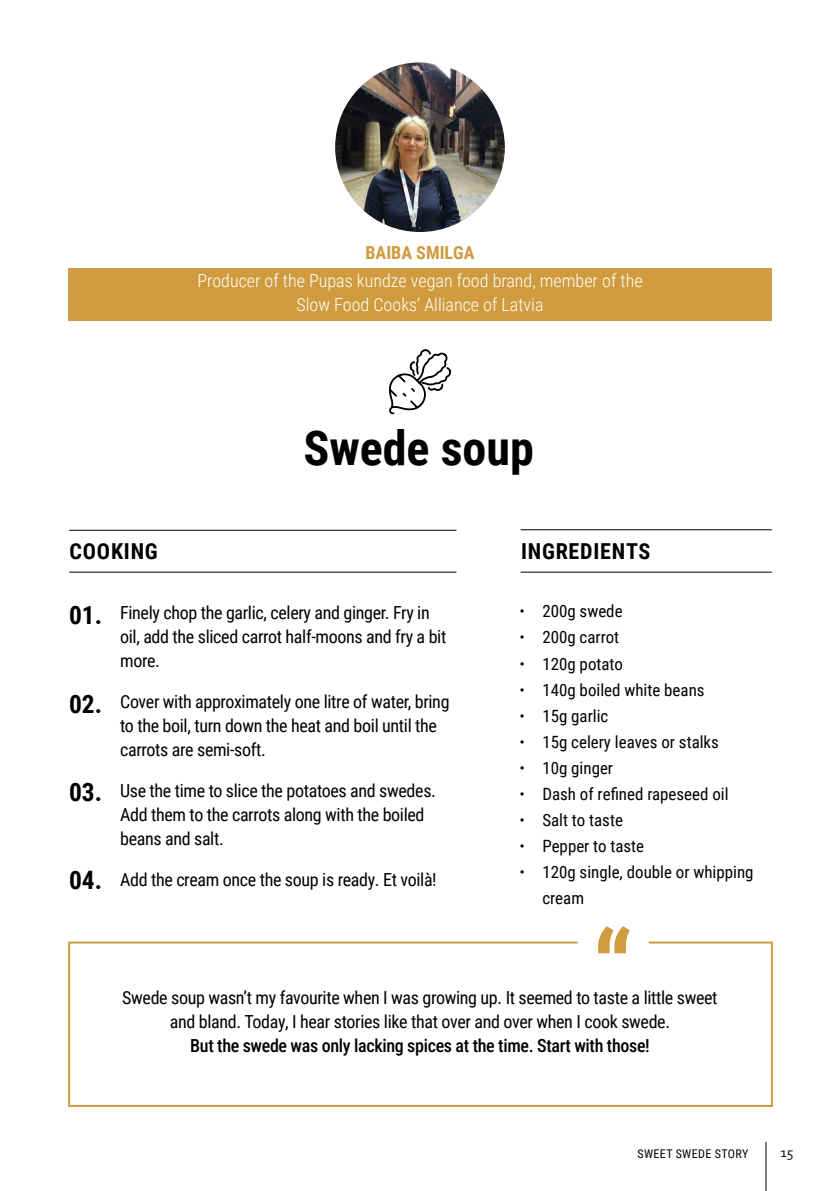
<style>
.page{position:relative;width:840px;height:1191px;background:#fff}
.page>*{position:absolute;margin:0;border:0;box-sizing:border-box;transform-origin:0 0}
.t1{font:700 106px "Roboto Condensed";color:#cf9b3e}
.t2{font:700 48px "Roboto Condensed";color:#000}
.t3{font:700 25.4px "Roboto Condensed";color:#000}
.t4{font:700 22px "Roboto Condensed";letter-spacing:.035em;color:#000}
.t5{font:18px/24px "Roboto Condensed";letter-spacing:-.02em;color:#000}
.t6{font:300 18px/24px "Roboto Condensed";color:#fff;text-align:center}
.t7{font:500 18px "Roboto Condensed";letter-spacing:-.02em;color:#000}
.t8{font:700 18px "Roboto Condensed";color:#cf9b3e}
.t9{font:17px/26px "Roboto Condensed";color:#000}
.t10{font:14px "Corbel";color:#000}
.t11{font:12px "Roboto Condensed";letter-spacing:.035em;color:#000}
.s1{font-weight:300}
</style>
<div class="page">
<hr style="left:765px;top:1142px;width:1px;height:49px;background:#000101">
<div style="left:68px;top:267px;width:703px;height:53px;background:#cf9b3e"></div>
<img style="left:335px;top:62px;width:169px;height:170px;border-radius:85px">
<hr style="left:69px;top:572px;width:387px;height:1px;background:#000">
<hr style="left:69px;top:530px;width:387px;height:1px;background:#000">
<hr style="left:520px;top:572px;width:251px;height:1px;background:#000">
<hr style="left:520px;top:529px;width:251px;height:1px;background:#000">
<svg style="left:389px;top:349px;width:62px;height:66px"></svg>
<svg style="left:68px;top:941px;width:705px;height:166px"></svg>
<p class="t8" style="left:365px;top:240px;width:110px">BAIBA SMILGA</p>
<p class="t6" style="left:197px;top:268px;width:446px">Producer of the Pupas kundze vegan food brand, member of the<br>Slow Food Cooks’ Alliance of Latvia</p>
<h2 class="t2" style="left:303px;top:414px;width:232px">Swede soup</h2>
<p class="t4" style="left:69px;top:535px;width:90px">COOKING</p>
<p class="t4" style="left:520px;top:535px;width:131px">INGREDIENTS</p>
<h3 class="t3" style="left:69px;top:597px;width:35px">01.</h3>
<h3 class="t3" style="left:69px;top:686px;width:35px">02.</h3>
<h3 class="t3" style="left:69px;top:774px;width:35px">03.</h3>
<h3 class="t3" style="left:69px;top:862px;width:35px">04.</h3>
<p class="t5" style="left:120px;top:599px;width:327px">Finely chop the garlic, celery and ginger. Fry in oil, add the sliced carrot half-moons and fry a bit more.</p>
<p class="t5" style="left:120px;top:688px;width:331px">Cover with approximately one litre of water, bring to the boil, turn down the heat and boil until the carrots are semi-soft.</p>
<p class="t5" style="left:120px;top:777px;width:317px">Use the time to slice the potatoes and swedes.<br>Add them to the carrots along with the boiled beans and salt.</p>
<p class="t5" style="left:120px;top:866px;width:318px">Add the cream once the soup is ready. Et voilà!</p>
<p class="t9" style="left:519px;top:598px;width:104px"><span class="s1">•</span> 200g swede</p>
<p class="t9" style="left:519px;top:624px;width:101px"><span class="s1">•</span> 200g carrot</p>
<p class="t9" style="left:519px;top:650px;width:105px"><span class="s1">•</span> 120g potato</p>
<p class="t9" style="left:519px;top:676px;width:186px"><span class="s1">•</span> 140g boiled white beans</p>
<p class="t9" style="left:519px;top:702px;width:90px"><span class="s1">•</span> 15g garlic</p>
<p class="t9" style="left:519px;top:728px;width:201px"><span class="s1">•</span> 15g celery leaves or stalks</p>
<p class="t9" style="left:519px;top:754px;width:95px"><span class="s1">•</span> 10g ginger</p>
<p class="t9" style="left:519px;top:780px;width:210px"><span class="s1">•</span> Dash of refined rapeseed oil</p>
<p class="t9" style="left:519px;top:806px;width:105px"><span class="s1">•</span> Salt to taste</p>
<p class="t9" style="left:519px;top:832px;width:126px"><span class="s1">•</span> Pepper to taste</p>
<p class="t9" style="left:542px;top:858px;width:212px;text-indent:-23px"><span class="s1">•</span> 120g single, double or whipping cream</p>
<h1 class="t1" style="left:591px;top:895px;width:43px">“</h1>
<p class="t5" style="left:122px;top:985px;width:596px">Swede soup wasn’t my favourite when I was growing up. It seemed to taste a little sweet</p>
<p class="t5" style="left:170px;top:1009px;width:501px">and bland. Today, I hear stories like that over and over when I cook swede.</p>
<p class="t7" style="left:190px;top:1033px;width:461px">But the swede was only lacking spices at the time. Start with those!</p>
<p class="t11" style="left:637px;top:1145px;width:112px">SWEET SWEDE STORY</p>
<p class="t10" style="left:780px;top:1144px;width:14px">15</p>
</div>
